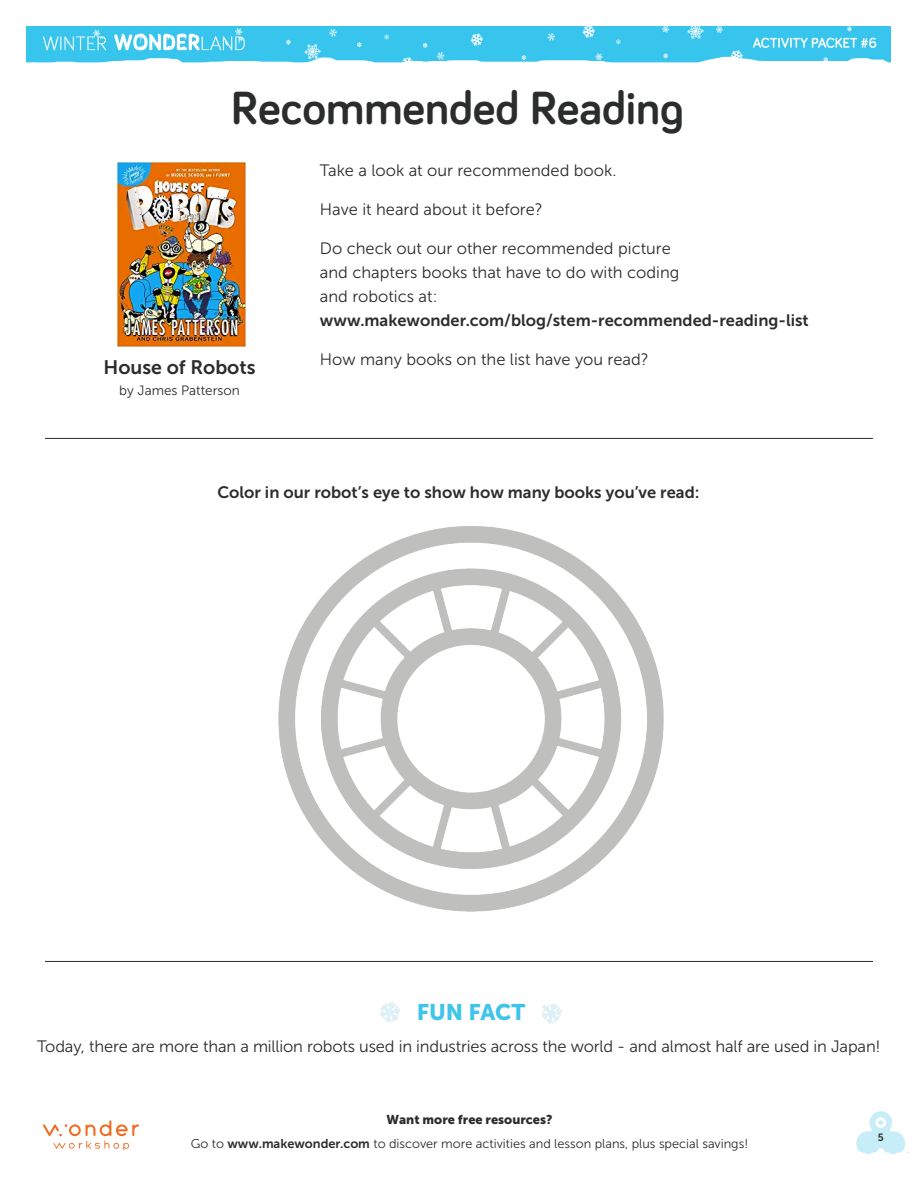
<style>
.page{position:relative;width:918px;height:1188px;background:#fff}
.page>*{position:absolute;margin:0;border:0;box-sizing:border-box;transform-origin:0 0}
.t1{font:700 48px "Bariol";color:#2b2c2c}
.t2{font:22.5px "Museo Sans 900";color:#41c4ea}
.t3{font:19.5px "Museo Sans 700";color:#2b2c2c}
.t4{font:16.5px/24px "Museo Sans 300";color:#2b2c2c}
.t5{font:16.5px "Museo Sans 700";color:#2b2c2c}
.t6{font:13.5px "Museo Sans 300";color:#2b2c2c}
.t7{font:12.75px/24px "Museo Sans 300";color:#2b2c2c;text-align:center}
.t8{font:10.5px "Museo Sans 700";color:#2b2c2c}
.s1{font-family:"Museo Sans 700"}
.s2{font-family:"Museo Sans 900"}
</style>
<div class="page">
<svg style="left:43px;top:1120px;width:96px;height:30px"></svg>
<svg style="left:856px;top:1111px;width:49px;height:43px"></svg>
<img style="left:27px;top:26px;width:864px;height:37px">
<img style="left:278px;top:526px;width:386px;height:386px">
<img style="left:118px;top:163px;width:127px;height:183px">
<img style="left:380px;top:1002px;width:20px;height:21px">
<img style="left:541px;top:1003px;width:21px;height:21px">
<hr style="left:45px;top:438px;width:828px;height:1px;background:#2b2c2c">
<hr style="left:45px;top:961px;width:828px;height:1px;background:#2b2c2c">
<p class="t1" style="left:231px;top:75px;width:454px">Recommended Reading</p>
<p class="t3" style="left:104px;top:356px;width:154px">House of Robots</p>
<p class="t6" style="left:119px;top:383px;width:122px">by James Patterson</p>
<p class="t4" style="left:320px;top:158px;width:298px">Take a look at our recommended book.</p>
<p class="t4" style="left:320px;top:197px;width:224px">Have it heard about it before?</p>
<p class="t4" style="left:320px;top:236px;width:490px">Do check out our other recommended picture<br>and chapters books that have to do with coding<br>and robotics at: <span class="s1">www.makewonder.com/blog/stem-recommended-reading-list</span></p>
<p class="t4" style="left:320px;top:347px;width:330px">How many books on the list have you read?</p>
<p class="t5" style="left:217px;top:483px;width:484px">Color in our robot’s eye to show how many books you’ve read:</p>
<p class="t2" style="left:417px;top:1000px;width:110px">FUN FACT</p>
<p class="t4" style="left:37px;top:1034px;width:845px">Today, there are more than a million robots used in industries across the world - and almost half are used in Japan!</p>
<p class="t7" style="left:191px;top:1108px;width:559px"><span class="s2">Want more free resources?<br></span>Go to <span class="s1">www.makewonder.com</span> to discover more activities and lesson plans, plus special savings!</p>
<p class="t8" style="left:878px;top:1131px;width:7px">5</p>
</div>
